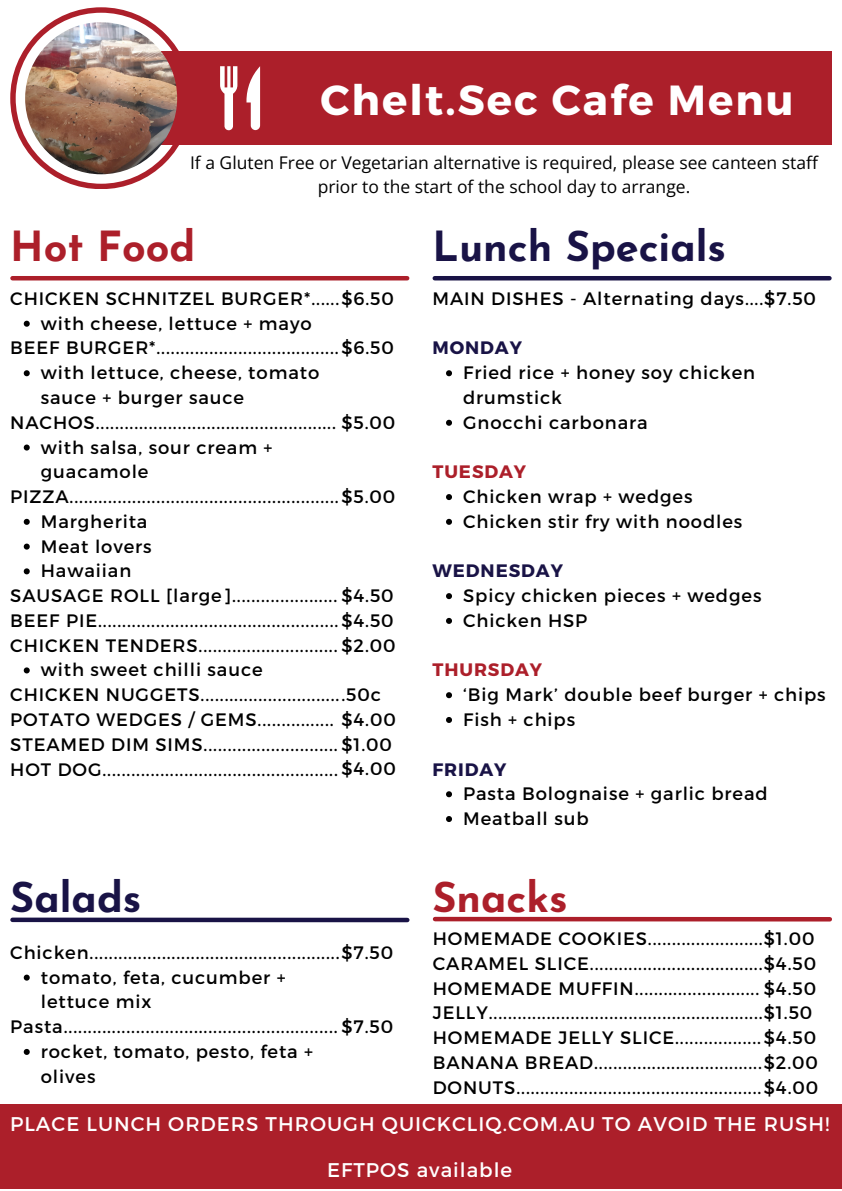
<style>
.page{position:relative;width:842px;height:1191px;background:#fff}
.page>*{position:absolute;margin:0;border:0;box-sizing:border-box;transform-origin:0 0}
.t1{font:700 42px "Montserrat";letter-spacing:.05em;color:#fff}
.t2{font:700 41.4px "Josefin Sans";color:#191346}
.t3{font:700 41.4px "Josefin Sans";color:#ac1f2a}
.t4{font:19.8px "Montserrat";letter-spacing:.05em;color:#fff}
.t5{font:18px/24.8px "Montserrat";letter-spacing:.05em;color:#000}
.t6{font:700 18px "Montserrat";letter-spacing:.05em;color:#191346}
.t7{font:700 18px "Montserrat";letter-spacing:.05em;color:#ac1f2a}
.t8{font:17.5px/24px "Open Sans";color:#000;text-align:center}
</style>
<div class="page">
<div style="left:0;top:1104px;width:842px;height:84px;background:#ac1f2a"></div>
<div style="left:108px;top:52px;width:724px;height:93px;background:#ac1f2a"></div>
<svg style="left:246px;top:66px;width:14px;height:64px"></svg>
<svg style="left:220px;top:66px;width:17px;height:64px"></svg>
<svg style="left:10px;top:7px;width:182px;height:182px"></svg>
<img style="left:25px;top:22px;width:152px;height:152px;border-radius:50%">
<svg style="left:446px;top:370px;width:6px;height:6px"></svg>
<svg style="left:446px;top:420px;width:6px;height:6px"></svg>
<svg style="left:446px;top:494px;width:6px;height:6px"></svg>
<svg style="left:446px;top:519px;width:6px;height:6px"></svg>
<svg style="left:446px;top:593px;width:6px;height:6px"></svg>
<svg style="left:446px;top:618px;width:6px;height:6px"></svg>
<svg style="left:446px;top:692px;width:6px;height:6px"></svg>
<svg style="left:446px;top:717px;width:6px;height:6px"></svg>
<svg style="left:446px;top:791px;width:6px;height:6px"></svg>
<svg style="left:446px;top:816px;width:6px;height:6px"></svg>
<hr style="left:12px;top:276px;width:395px;height:4px;background:#ac1f2a">
<svg style="left:24px;top:321px;width:6px;height:6px"></svg>
<svg style="left:24px;top:370px;width:6px;height:6px"></svg>
<svg style="left:24px;top:444px;width:6px;height:6px"></svg>
<svg style="left:24px;top:519px;width:6px;height:6px"></svg>
<svg style="left:24px;top:543px;width:6px;height:6px"></svg>
<svg style="left:24px;top:568px;width:6px;height:6px"></svg>
<svg style="left:24px;top:667px;width:6px;height:6px"></svg>
<hr style="left:435px;top:276px;width:394px;height:4px;background:#191346">
<div style="left:12px;top:917px;width:395px;height:5px;background:#191346"></div>
<svg style="left:24px;top:974px;width:6px;height:6px"></svg>
<svg style="left:24px;top:1048px;width:6px;height:6px"></svg>
<div style="left:435px;top:916px;width:395px;height:5px;background:#ac1f2a"></div>
<p class="t1" style="left:320px;top:72px;width:475px">Chelt.Sec Cafe Menu</p>
<p class="t8" style="left:190px;top:150px;width:629px">If a Gluten Free or Vegetarian alternative is required, please see canteen staff prior to the start of the school day to arrange.</p>
<h4 class="t3" style="left:10px;top:230px;width:187px">Hot Food</h4>
<h4 class="t5" style="left:10px;top:285px;width:385px">CHICKEN SCHNITZEL BURGER*......$6.50</h4>
<h4 class="t5" style="left:41px;top:310px;width:272px">with cheese, lettuce + mayo</h4>
<h4 class="t5" style="left:10px;top:335px;width:385px">BEEF BURGER*......................................$6.50</h4>
<h4 class="t5" style="left:41px;top:359px;width:280px">with lettuce, cheese, tomato sauce + burger sauce</h4>
<h1 class="t5" style="left:10px;top:409px;width:387px">NACHOS.................................................. $5.00</h1>
<p class="t5" style="left:41px;top:434px;width:233px">with salsa, sour cream + guacamole</p>
<h4 class="t5" style="left:10px;top:483px;width:387px">PIZZA........................................................$5.00</h4>
<h2 class="t5" style="left:41px;top:508px;width:108px">Margherita</h2>
<p class="t5" style="left:41px;top:533px;width:112px">Meat lovers</p>
<p class="t5" style="left:41px;top:557px;width:92px">Hawaiian</p>
<h2 class="t5" style="left:10px;top:582px;width:387px;text-align:justify">SAUSAGE ROLL [large]...................... $4.50<br>BEEF PIE..................................................$4.50<br>CHICKEN TENDERS............................. $2.00</h2>
<p class="t5" style="left:41px;top:656px;width:223px">with sweet chilli sauce</p>
<p class="t5" style="left:10px;top:681px;width:387px">CHICKEN NUGGETS..............................50c POTATO WEDGES / GEMS................ $4.00<br>STEAMED DIM SIMS............................$1.00<br>HOT DOG.................................................$4.00</p>
<p class="t2" style="left:10px;top:881px;width:133px">Salads</p>
<p class="t5" style="left:10px;top:939px;width:384px">Chicken....................................................$7.50</p>
<h1 class="t5" style="left:41px;top:963px;width:246px">tomato, feta, cucumber + lettuce mix</h1>
<p class="t5" style="left:10px;top:1013px;width:384px">Pasta.........................................................$7.50</p>
<h4 class="t5" style="left:41px;top:1038px;width:274px">rocket, tomato, pesto, feta + olives</h4>
<h2 class="t2" style="left:432px;top:230px;width:295px">Lunch Specials</h2>
<h1 class="t5" style="left:432px;top:285px;width:385px">MAIN DISHES - Alternating days....$7.50</h1>
<p class="t6" style="left:432px;top:336px;width:91px">MONDAY</p>
<h3 class="t5" style="left:463px;top:359px;width:293px">Fried rice + honey soy chicken drumstick</h3>
<p class="t5" style="left:463px;top:409px;width:186px">Gnocchi carbonara</p>
<h3 class="t7" style="left:432px;top:460px;width:95px">TUESDAY</h3>
<p class="t5" style="left:463px;top:483px;width:231px">Chicken wrap + wedges</p>
<h3 class="t5" style="left:463px;top:508px;width:281px">Chicken stir fry with noodles</h3>
<p class="t6" style="left:432px;top:559px;width:132px">WEDNESDAY</p>
<h3 class="t5" style="left:463px;top:582px;width:300px">Spicy chicken pieces + wedges</h3>
<p class="t5" style="left:463px;top:607px;width:126px">Chicken HSP</p>
<p class="t7" style="left:432px;top:658px;width:111px">THURSDAY</p>
<p class="t5" style="left:463px;top:681px;width:364px">‘Big Mark’ double beef burger + chips</p>
<h4 class="t5" style="left:463px;top:706px;width:114px">Fish + chips</h4>
<p class="t6" style="left:432px;top:757px;width:76px">FRIDAY</p>
<h3 class="t5" style="left:463px;top:780px;width:306px">Pasta Bolognaise + garlic bread</h3>
<h4 class="t5" style="left:463px;top:805px;width:127px">Meatball sub</h4>
<h4 class="t3" style="left:432px;top:881px;width:137px">Snacks</h4>
<p class="t5" style="left:433px;top:925px;width:387px">HOMEMADE COOKIES........................$1.00<br>CARAMEL SLICE....................................$4.50<br>HOMEMADE MUFFIN.......................... $4.50<br>JELLY.........................................................$1.50<br>HOMEMADE JELLY SLICE..................$4.50<br>BANANA BREAD...................................$2.00<br>DONUTS...................................................$4.00</p>
<p class="t4" style="left:10px;top:1110px;width:821px">PLACE LUNCH ORDERS THROUGH QUICKCLIQ.COM.AU TO AVOID THE RUSH!</p>
<h1 class="t4" style="left:327px;top:1156px;width:187px">EFTPOS available</h1>
</div>
